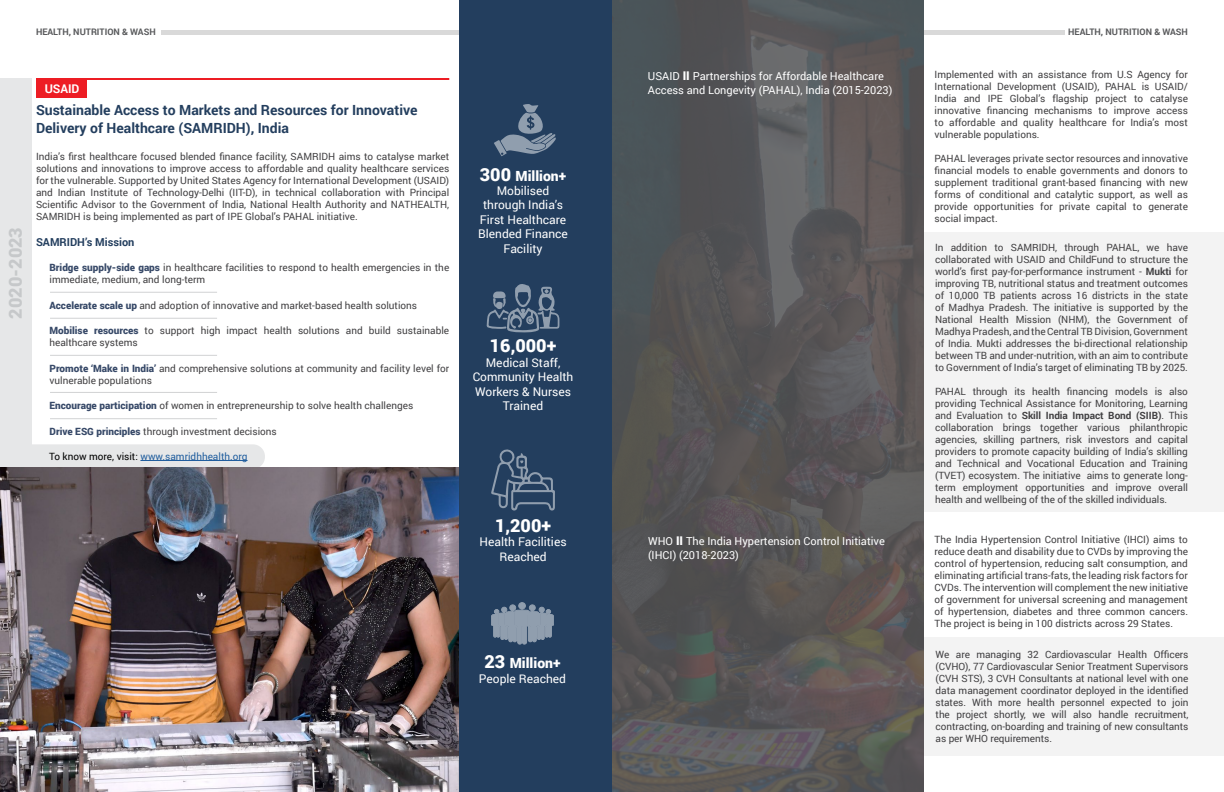
<style>
.page{position:relative;width:1224px;height:792px;background:#fff}
.page>*{position:absolute;margin:0;border:0;box-sizing:border-box;transform-origin:0 0}
.t1{font:900 18px "Roboto";color:#fff}
.t2{font:900 18px "Roboto";color:#b1b4b6}
.t3{font:700 14px/18px "Roboto";color:#233e5e}
.t4{font:900 14px "Roboto";color:#fff}
.t5{font:12px/14.4px "Roboto";color:#fff;text-align:center}
.t6{font:700 12px "Roboto";letter-spacing:-.005em;color:#fff}
.t7{font:11px/14px "Roboto";color:#fff}
.t8{font:700 11px "Roboto";color:#233e5e}
.t9{font:10px/12px "Roboto";color:#414042;text-align:justify}
.t10{font:10px "Roboto";color:#215e9e}
.t11{font:700 9px "Roboto";color:#58595b}
.s1{font-weight:900;font-size:12px}
.s2{font-weight:900;color:#374968}
.s3{color:#000}
.s4{font-size:18px}
.s5{font-weight:700}
</style>
<div class="page">
<div style="left:161px;top:30px;width:904px;height:5px;background:#d9d9d9"></div>
<img style="left:612px;top:0;width:312px;height:792px">
<div style="left:924px;top:232px;width:300px;height:280px;background:#f3f3f3"></div>
<div style="left:924px;top:638px;width:300px;height:118px;background:#f3f3f3"></div>
<div style="left:0;top:78px;width:32px;height:390px;background:#e6e7e8"></div>
<div style="left:16px;top:444px;width:249px;height:25px;background:#e6e7e8;border-radius:12px"></div>
<div style="left:36px;top:79px;width:50px;height:19px;background:#ed1d24"></div>
<img style="left:0;top:468px;width:459px;height:324px">
<hr style="left:140px;top:460px;width:108px;height:1px;background:#215e9e">
<div style="left:459px;top:0;width:153px;height:792px;background:#233e5e"></div>
<svg style="left:487px;top:284px;width:72px;height:49px"></svg>
<svg style="left:491px;top:449px;width:64px;height:62px"></svg>
<svg style="left:491px;top:602px;width:63px;height:42px"></svg>
<hr style="left:36px;top:78px;width:413px;height:2px;background:#ed1d24">
<hr style="left:50px;top:292px;width:167px;height:1px;background:#d1d3d4">
<hr style="left:50px;top:318px;width:167px;height:1px;background:#d1d3d4">
<hr style="left:50px;top:355px;width:167px;height:1px;background:#d1d3d4">
<hr style="left:50px;top:392px;width:167px;height:1px;background:#d1d3d4">
<hr style="left:50px;top:418px;width:167px;height:1px;background:#d1d3d4">
<svg style="left:494px;top:104px;width:62px;height:52px"></svg>
<h1 class="t2" style="left:3px;top:319px;width:93px;rotate:-90deg">2020-2023</h1>
<p class="t11" style="left:36px;top:26px;width:121px">HEALTH, NUTRITION &amp; WASH</p>
<p class="t11" style="left:1068px;top:26px;width:121px">HEALTH, NUTRITION &amp; WASH</p>
<p class="t7" style="left:648px;top:69px;width:246px">USAID <span class="s1">II</span> Partnerships for Affordable Healthcare<br>Access and Longevity (PAHAL), India (2015-2023)</p>
<p class="t9" style="left:935px;top:68px;width:255px">Implemented with an assistance from U.S Agency for International Development (USAID), PAHAL is USAID/ India and IPE Global’s flagship project to catalyse innovative financing mechanisms to improve access to affordable and quality healthcare for India’s most vulnerable populations.</p>
<p class="t9" style="left:935px;top:152px;width:255px">PAHAL leverages private sector resources and innovative financial models to enable governments and donors to supplement traditional grant-based financing with new forms of conditional and catalytic support, as well as provide opportunities for private capital to generate social impact.</p>
<p class="t6" style="left:45px;top:80px;width:36px">USAID</p>
<h2 class="t3" style="left:36px;top:101px;width:383px">Sustainable Access to Markets and Resources for Innovative<br>Delivery of Healthcare (SAMRIDH), India</h2>
<p class="t9" style="left:36px;top:150px;width:415px">India’s first healthcare focused blended finance facility, SAMRIDH aims to catalyse market solutions and innovations to improve access to affordable and quality healthcare services for the vulnerable. Supported by United States Agency for International Development (USAID) and Indian Institute of Technology-Delhi (IIT-D), in technical collaboration with Principal Scientific Advisor to the Government of India, National Health Authority and NATHEALTH, SAMRIDH is being implemented as part of IPE Global’s PAHAL initiative.</p>
<p class="t8" style="left:36px;top:234px;width:100px">SAMRIDH’s Mission</p>
<p class="t9" style="left:50px;top:261px;width:401px"><span class="s2">Bridge supply-side gaps</span> in healthcare facilities to respond to health emergencies in the immediate, medium, and long-term</p>
<p class="t9" style="left:50px;top:299px;width:369px"><span class="s2">Accelerate scale up</span> and adoption of innovative and market-based health solutions</p>
<p class="t9" style="left:49px;top:324px;width:401px"><span class="s2">Mobilise resources</span> to support high impact health solutions and build sustainable healthcare systems</p>
<p class="t9" style="left:49px;top:362px;width:401px"><span class="s2">Promote ‘Make in India’</span> and comprehensive solutions at community and facility level for vulnerable populations</p>
<p class="t9" style="left:49px;top:399px;width:365px"><span class="s2">Encourage participation</span> of women in entrepreneurship to solve health challenges</p>
<p class="t9" style="left:49px;top:425px;width:229px"><span class="s2">Drive ESG principles</span> through investment decisions</p>
<p class="t10" style="left:49px;top:449px;width:200px"><span class="s3">To know more, visit:</span> www.samridhhealth.org</p>
<h2 class="t4" style="left:480px;top:166px;width:88px"><span class="s4">300</span> Million+</h2>
<p class="t5" style="left:478px;top:183px;width:91px">Mobilised through India’s<br>First Healthcare<br>Blended Finance<br>Facility</p>
<p class="t9" style="left:935px;top:241px;width:254px">In addition to SAMRIDH, through PAHAL, we have collaborated with USAID and ChildFund to structure the world’s first pay-for-performance instrument - <span class="s5">Mukti</span> for improving TB, nutritional status and treatment outcomes of 10,000 TB patients across 16 districts in the state of Madhya Pradesh. The initiative is supported by the National Health Mission (NHM), the Government of Madhya Pradesh, and the Central TB Division, Government of India. Mukti addresses the bi-directional relationship between TB and under-nutrition, with an aim to contribute to Government of India’s target of eliminating TB by 2025.</p>
<p class="t9" style="left:935px;top:385px;width:254px">PAHAL through its health financing models is also providing Technical Assistance for Monitoring, Learning and Evaluation to <span class="s5">Skill India Impact Bond (SIIB)</span>. This collaboration brings together various philanthropic agencies, skilling partners, risk investors and capital providers to promote capacity building of India’s skilling and Technical and Vocational Education and Training (TVET) ecosystem. The initiative aims to generate long&shy;term employment opportunities and improve overall health and wellbeing of the of the skilled individuals.</p>
<h1 class="t1" style="left:490px;top:333px;width:68px">16,000+</h1>
<p class="t5" style="left:473px;top:355px;width:102px">Medical Staff,<br>Community Health<br>Workers &amp; Nurses<br>Trained</p>
<h1 class="t1" style="left:495px;top:513px;width:58px">1,200+</h1>
<p class="t5" style="left:480px;top:534px;width:89px">Health Facilities<br>Reached</p>
<h2 class="t4" style="left:484px;top:653px;width:78px"><span class="s4">23</span> Million+</h2>
<p class="t5" style="left:479px;top:671px;width:89px">People Reached</p>
<p class="t7" style="left:648px;top:533px;width:238px">WHO <span class="s1">II</span> The India Hypertension Control Initiative (IHCI) (2018-2023)</p>
<p class="t9" style="left:935px;top:533px;width:255px">The India Hypertension Control Initiative (IHCI) aims to reduce death and disability due to CVDs by improving the control of hypertension, reducing salt consumption, and eliminating artificial trans-fats, the leading risk factors for CVDs. The intervention will complement the new initiative of government for universal screening and management of hypertension, diabetes and three common cancers.<br>The project is being in 100 districts across 29 States.</p>
<p class="t9" style="left:936px;top:649px;width:254px">We are managing 32 Cardiovascular Health Officers (CVHO), 77 Cardiovascular Senior Treatment Supervisors (CVH STS), 3 CVH Consultants at national level with one data management coordinator deployed in the identified states. With more health personnel expected to join the project shortly, we will also handle recruitment, contracting, on-boarding and training of new consultants as per WHO requirements.</p>
</div>
